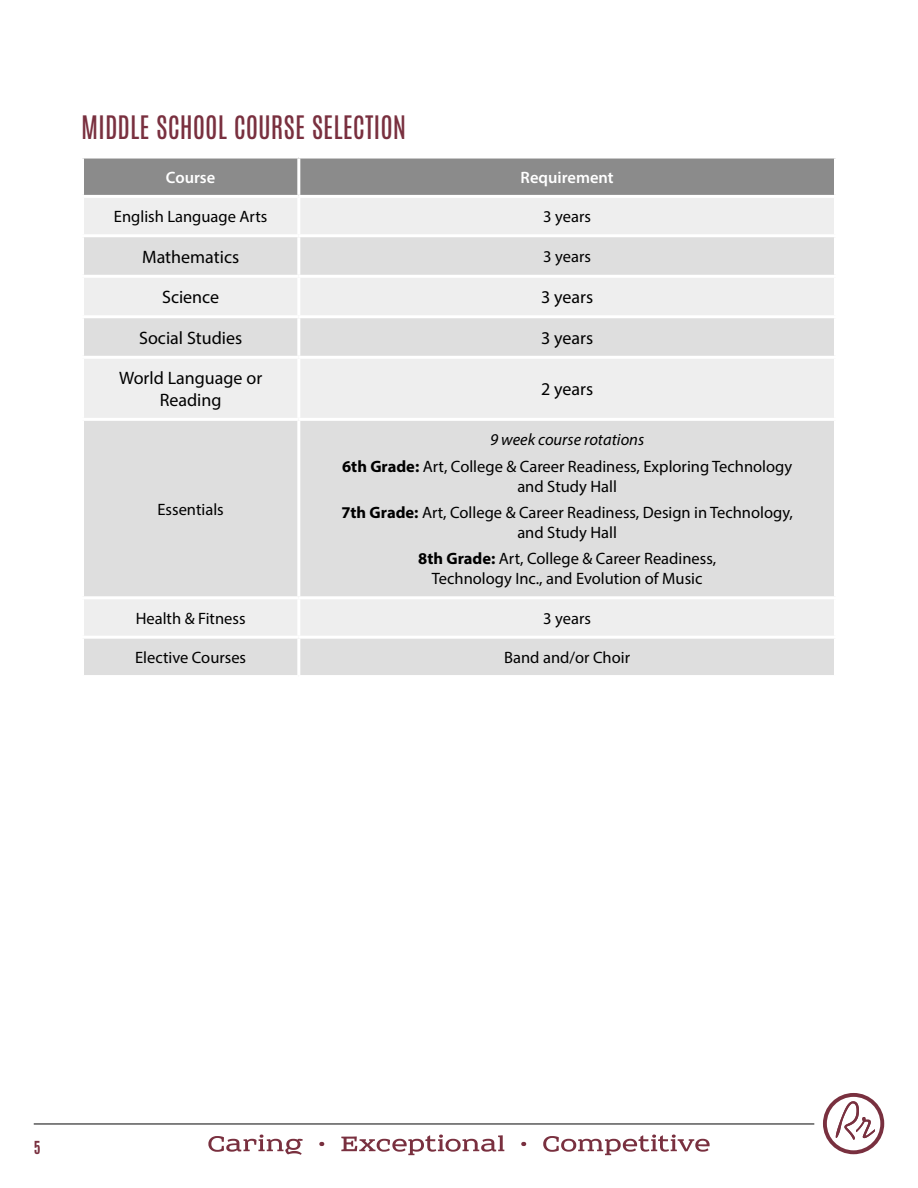
<style>
.page{position:relative;width:918px;height:1188px;background:#fff}
.page>*{position:absolute;margin:0;border:0;box-sizing:border-box;transform-origin:0 0}
.t1{font:27px "Antonio";color:#79303f}
.t2{font:18px/21.6px "Myriad Pro";color:#000;text-align:center}
.t3{font:16.5px/26.5px "Myriad Pro";color:#000;text-align:center}
.t4{font:600 16.5px "Myriad Pro";color:#fff}
.t5{font:700 15px "Antonio";color:#79303f}
.s1{font-style:italic}
.s2{font-weight:700}
</style>
<div class="page">
<svg style="left:208px;top:1135px;width:95px;height:20px"></svg>
<svg style="left:319px;top:1142px;width:5px;height:4px"></svg>
<svg style="left:341px;top:1135px;width:163px;height:20px"></svg>
<svg style="left:521px;top:1142px;width:5px;height:4px"></svg>
<svg style="left:543px;top:1135px;width:167px;height:20px"></svg>
<svg style="left:823px;top:1093px;width:61px;height:61px"></svg>
<hr style="left:34px;top:1123px;width:780px;height:2px;background:#595959">
<div style="left:84px;top:159px;width:750px;height:36px;background:#8b8b8b"></div>
<div style="left:84px;top:198px;width:750px;height:36px;background:#eee"></div>
<svg style="left:84px;top:237px;width:750px;height:438px;fill:#dedede"></svg>
<hr style="left:297px;top:159px;width:3px;height:36px;background:#fff">
<hr style="left:297px;top:198px;width:3px;height:36px;background:#fff">
<hr style="left:297px;top:237px;width:3px;height:38px;background:#fff">
<hr style="left:81px;top:275px;width:218px;height:3px;background:#fff">
<hr style="left:299px;top:275px;width:538px;height:3px;background:#fff">
<hr style="left:297px;top:278px;width:3px;height:37px;background:#fff">
<hr style="left:81px;top:315px;width:218px;height:3px;background:#fff">
<hr style="left:299px;top:315px;width:538px;height:3px;background:#fff">
<hr style="left:297px;top:318px;width:3px;height:38px;background:#fff">
<hr style="left:81px;top:356px;width:218px;height:3px;background:#fff">
<hr style="left:299px;top:356px;width:538px;height:3px;background:#fff">
<hr style="left:297px;top:359px;width:3px;height:59px;background:#fff">
<hr style="left:81px;top:418px;width:218px;height:3px;background:#fff">
<hr style="left:299px;top:418px;width:538px;height:3px;background:#fff">
<hr style="left:297px;top:421px;width:3px;height:175px;background:#fff">
<hr style="left:81px;top:596px;width:218px;height:3px;background:#fff">
<hr style="left:299px;top:596px;width:538px;height:3px;background:#fff">
<hr style="left:297px;top:599px;width:3px;height:37px;background:#fff">
<hr style="left:81px;top:636px;width:218px;height:3px;background:#fff">
<hr style="left:299px;top:636px;width:538px;height:3px;background:#fff">
<hr style="left:297px;top:639px;width:3px;height:36px;background:#fff">
<h1 class="t1" style="left:81px;top:107px;width:327px">MIDDLE SCHOOL COURSE SELECTION</h1>
<p class="t4" style="left:166px;top:167px;width:51px">Course</p>
<p class="t4" style="left:521px;top:167px;width:95px">Requirement</p>
<p class="t3" style="left:114px;top:203px;width:155px">English Language Arts</p>
<p class="t3" style="left:543px;top:203px;width:49px">3 years</p>
<p class="t2" style="left:142px;top:246px;width:99px">Mathematics</p>
<p class="t3" style="left:543px;top:243px;width:49px">3 years</p>
<p class="t2" style="left:162px;top:286px;width:59px">Science</p>
<p class="t2" style="left:541px;top:286px;width:54px">3 years</p>
<p class="t2" style="left:139px;top:327px;width:105px">Social Studies</p>
<p class="t2" style="left:541px;top:327px;width:54px">3 years</p>
<p class="t2" style="left:119px;top:367px;width:145px">World Language or<br>Reading</p>
<p class="t2" style="left:541px;top:378px;width:54px">2 years</p>
<p class="t3" style="left:158px;top:496px;width:68px">Essentials</p>
<p class="t3" style="left:342px;top:426px;width:452px"><span class="s1">9 week course rotations<br></span><span class="s2">6th Grade:</span> Art, College &amp; Career Readiness, Exploring Technology</p>
<p class="t3" style="left:341px;top:473px;width:453px">and Study Hall<br><span class="s2">7th Grade:</span> Art, College &amp; Career Readiness, Design in Technology,</p>
<p class="t3" style="left:418px;top:519px;width:299px">and Study Hall<br><span class="s2">8th Grade:</span> Art, College &amp; Career Readiness,</p>
<p class="t3" style="left:432px;top:565px;width:272px">Technology Inc., and Evolution of Music</p>
<p class="t3" style="left:136px;top:605px;width:111px">Health &amp; Fitness</p>
<p class="t3" style="left:543px;top:605px;width:49px">3 years</p>
<p class="t3" style="left:135px;top:644px;width:113px">Elective Courses</p>
<p class="t3" style="left:504px;top:644px;width:127px">Band and/or Choir</p>
<p class="t5" style="left:34px;top:1136px;width:8px">5</p>
</div>
